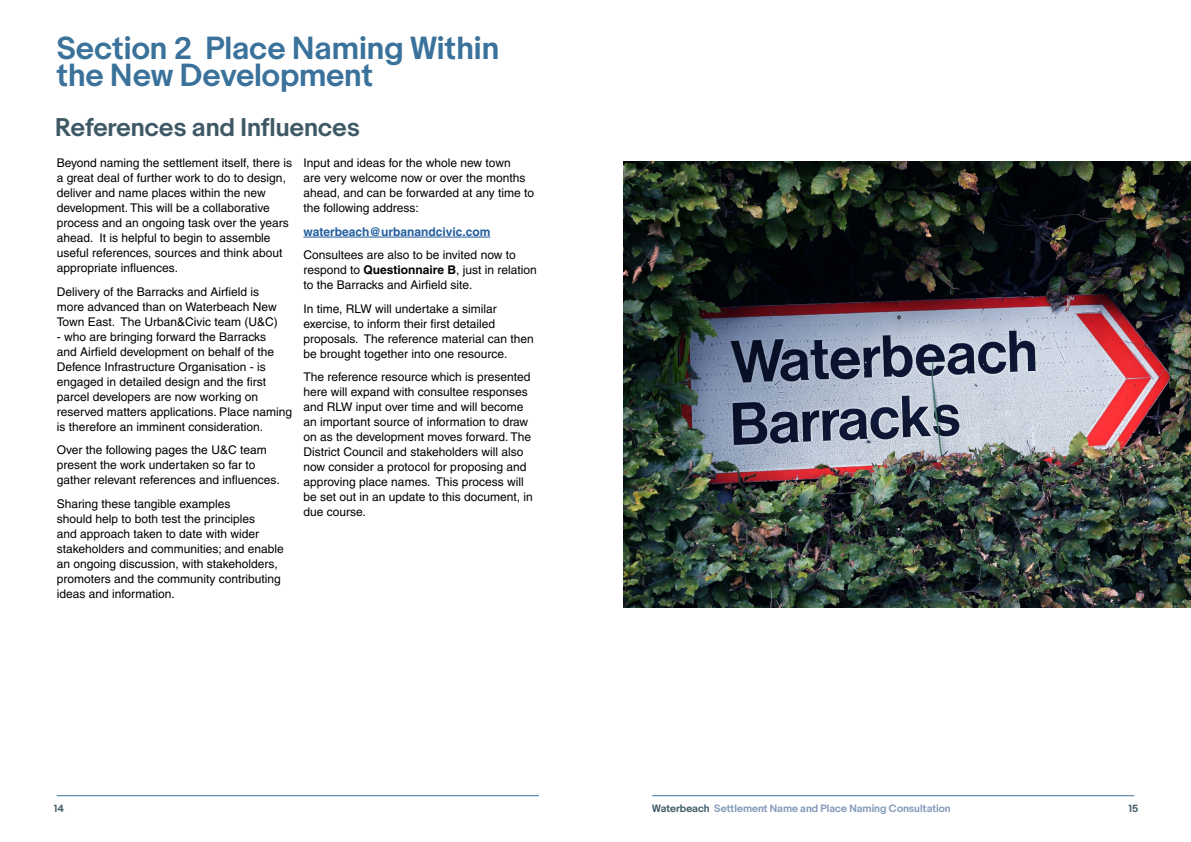
<style>
.page{position:relative;width:1191px;height:842px;background:#fff}
.page>*{position:absolute;margin:0;border:0;box-sizing:border-box;transform-origin:0 0}
.Heading_2{font:600 30px/27px "Capital";color:#3a729b}
.Heading_1{font:600 24px "Capital";color:#3e5965}
.body{font:12px/15px "Helvetica";color:#000}
.body-2{font:700 12px "Helvetica";color:#215e9e}
.t1{font:600 10px "Capital";color:#8199b8}
.t2{font:600 10px "Capital";color:#3e5965}
.s1{font-weight:700}
.s2{color:#3e5965}
</style>
<div class="page">
<hr style="left:57px;top:795px;width:482px;height:1px;background:#3a729b">
<hr style="left:652px;top:795px;width:482px;height:1px;background:#3a729b">
<hr style="left:303px;top:237px;width:187px;height:1px;background:#215e9e">
<img style="left:624px;top:162px;width:567px;height:446px">
<p class="Heading_2" style="left:57px;top:35px;width:444px">Section 2 Place Naming Within the New Development</p>
<p class="Heading_1" style="left:55px;top:113px;width:306px">References and Influences</p>
<p class="body" style="left:303px;top:156px;width:232px">Input and ideas for the whole new town<br>are very welcome now or over the months ahead, and can be forwarded at any time to the following address:</p>
<p class="body-2" style="left:303px;top:224px;width:188px">waterbeach@urbanandcivic.com</p>
<p class="body" style="left:303px;top:248px;width:235px">Consultees are also to be invited now to respond to <span class="s1">Questionnaire B</span>, just in relation to the Barracks and Airfield site.</p>
<p class="body" style="left:303px;top:301px;width:232px">In time, RLW will undertake a similar exercise, to inform their first detailed proposals. The reference material can then be brought together into one resource.</p>
<p class="body" style="left:303px;top:370px;width:231px">The reference resource which is presented here will expand with consultee responses and RLW input over time and will become an important source of information to draw on as the development moves forward. The District Council and stakeholders will also now consider a protocol for proposing and approving place names. This process will be set out in an update to this document, in due course.</p>
<p class="body" style="left:57px;top:156px;width:237px">Beyond naming the settlement itself, there is a great deal of further work to do to design, deliver and name places within the new development. This will be a collaborative process and an ongoing task over the years ahead. It is helpful to begin to assemble useful references, sources and think about appropriate influences.</p>
<p class="body" style="left:57px;top:284px;width:223px">Delivery of the Barracks and Airfield is more advanced than on Waterbeach New<br>Town East. The Urban&amp;Civic team (U&amp;C)</p>
<p class="body" style="left:57px;top:329px;width:237px">- who are bringing forward the Barracks<br>and Airfield development on behalf of the Defence Infrastructure Organisation - is engaged in detailed design and the first parcel developers are now working on reserved matters applications. Place naming is therefore an imminent consideration.</p>
<p class="body" style="left:57px;top:443px;width:224px">Over the following pages the U&amp;C team present the work undertaken so far to gather relevant references and influences.</p>
<p class="body" style="left:57px;top:496px;width:228px">Sharing these tangible examples<br>should help to both test the principles<br>and approach taken to date with wider stakeholders and communities; and enable an ongoing discussion, with stakeholders, promoters and the community contributing ideas and information.</p>
<p class="t2" style="left:54px;top:802px;width:12px">14</p>
<p class="t1" style="left:652px;top:802px;width:300px"><span class="s2">Waterbeach</span> Settlement Name and Place Naming Consultation</p>
<p class="t2" style="left:1128px;top:802px;width:11px">15</p>
</div>
